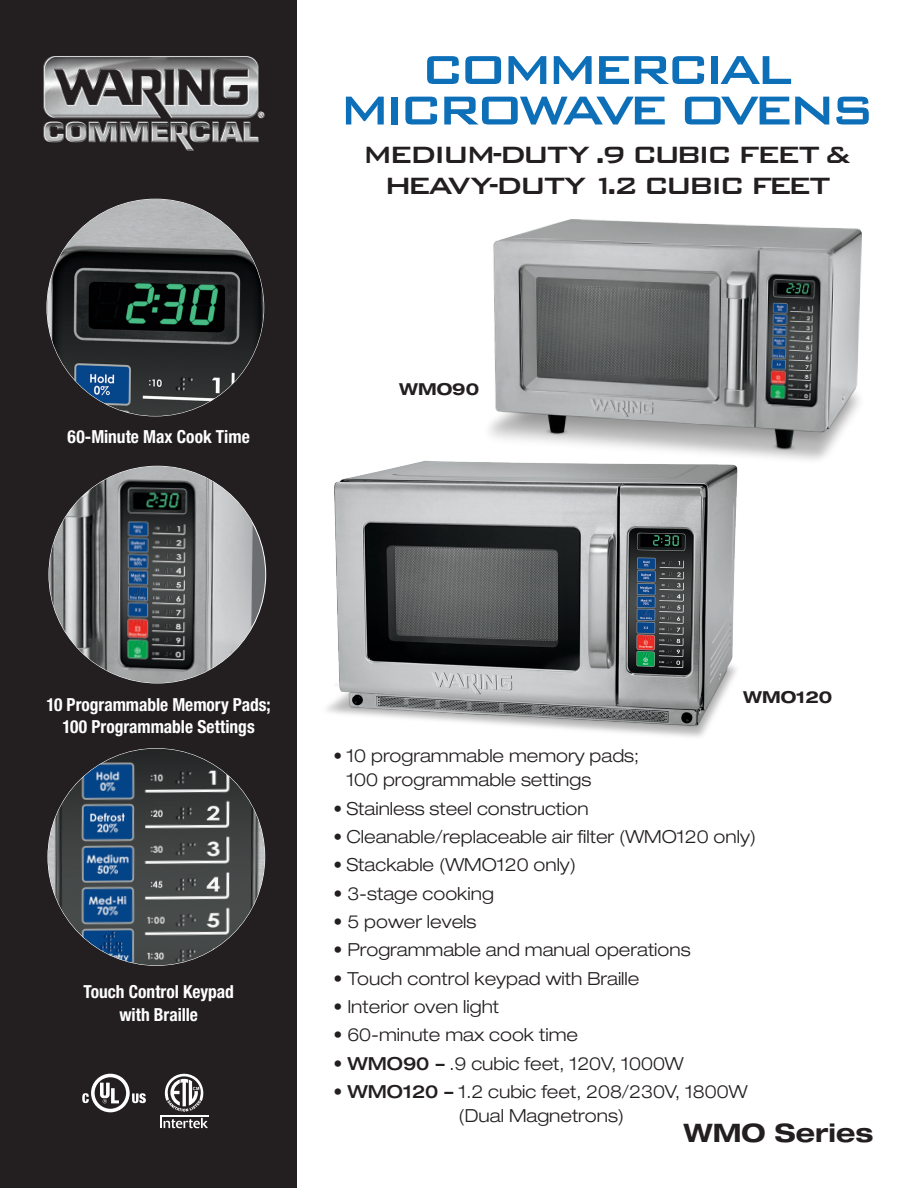
<style>
.page{position:relative;width:918px;height:1188px;background:#fff}
.page>*{position:absolute;margin:0;border:0;box-sizing:border-box;transform-origin:0 0}
.t1{font:500 54px/40.5px "Bank Gothic BT";letter-spacing:-.12em;color:#0c6fb8;text-align:center;scale:1.04 1}
.t2{font:500 31.5px/31.5px "Bank Gothic BT";letter-spacing:-.12em;color:#231f20;text-align:center;scale:1.04 1}
.t3{font:700 expanded 25.5px "Helvetica Neue LT Std";color:#231f20}
.t4{font:300 expanded 18px/24px "Helvetica Neue LT Std";color:#231f20}
.t5{font:700 condensed 18px/22.5px "Helvetica Neue LT Std";color:#fff;text-align:center}
.t6{font:700 expanded 16.5px "Helvetica Neue LT Std";color:#231f20}
.s1{font-weight:700;font-stretch:condensed;font-size:17.7px}
.s2{font-weight:500}
</style>
<div class="page">
<div style="left:0;top:0;width:296px;height:1188px;background:#231f20"></div>
<img style="left:43px;top:56px;width:222px;height:95px">
<img style="left:489px;top:219px;width:373px;height:241px">
<img style="left:326px;top:449px;width:426px;height:288px">
<img style="left:47px;top:199px;width:217px;height:217px;border-radius:108px">
<img style="left:49px;top:466px;width:217px;height:217px;border-radius:108px">
<img style="left:48px;top:749px;width:217px;height:216px;border-radius:108px">
<svg style="left:160px;top:1118px;width:48px;height:10px"></svg>
<hr style="left:160px;top:1116px;width:48px;height:1px;background:#fff">
<svg style="left:164px;top:1073px;width:40px;height:39px"></svg>
<svg style="left:82px;top:1074px;width:64px;height:38px"></svg>
<p class="t5" style="left:68px;top:425px;width:184px">60-Minute Max Cook Time</p>
<h1 class="t1" style="left:339px;top:49px;width:518px">COMMERCIAL<br>MICROWAVE OVENS</h1>
<h2 class="t2" style="left:362px;top:138px;width:472px">MEDIUM-DUTY .9 CUBIC FEET &amp;<br>HEAVY-DUTY 1.2 CUBIC FEET</h2>
<p class="t6" style="left:399px;top:379px;width:82px">WMO90</p>
<p class="t5" style="left:47px;top:693px;width:226px">10 Programmable Memory Pads;<br>100 Programmable Settings</p>
<p class="t5" style="left:83px;top:980px;width:152px;line-height:23.2px">Touch Control Keypad with Braille</p>
<p class="t6" style="left:743px;top:687px;width:91px">WMO120</p>
<p class="t4" style="left:346px;top:744px;width:294px;text-indent:-13px"><span class="s1">•</span> 10 programmable memory pads;<br>100 programmable settings</p>
<p class="t4" style="left:333px;top:796px;width:257px"><span class="s1">•</span> Stainless steel construction</p>
<p class="t4" style="left:333px;top:824px;width:424px"><span class="s1">•</span> Cleanable/replaceable air filter (WMO120 only)</p>
<p class="t4" style="left:333px;top:853px;width:244px"><span class="s1">•</span> Stackable (WMO120 only)</p>
<p class="t4" style="left:333px;top:881px;width:162px">• 3-stage cooking</p>
<p class="t4" style="left:333px;top:909px;width:144px">• 5 power levels</p>
<p class="t4" style="left:333px;top:938px;width:359px">• Programmable and manual operations</p>
<p class="t4" style="left:333px;top:966px;width:307px">• Touch control keypad with Braille</p>
<p class="t4" style="left:333px;top:994px;width:167px">• Interior oven light</p>
<p class="t4" style="left:333px;top:1023px;width:246px">• 60-minute max cook time</p>
<p class="t4" style="left:333px;top:1051px;width:352px">• <span class="s2">WMO90 –</span> .9 cubic feet, 120V, 1000W</p>
<p class="t4" style="left:333px;top:1079px;width:416px;text-align:center">• <span class="s2">WMO120 –</span> 1.2 cubic feet, 208/230V, 1800W (Dual Magnetrons)</p>
<h3 class="t3" style="left:684px;top:1116px;width:191px">WMO Series</h3>
</div>
